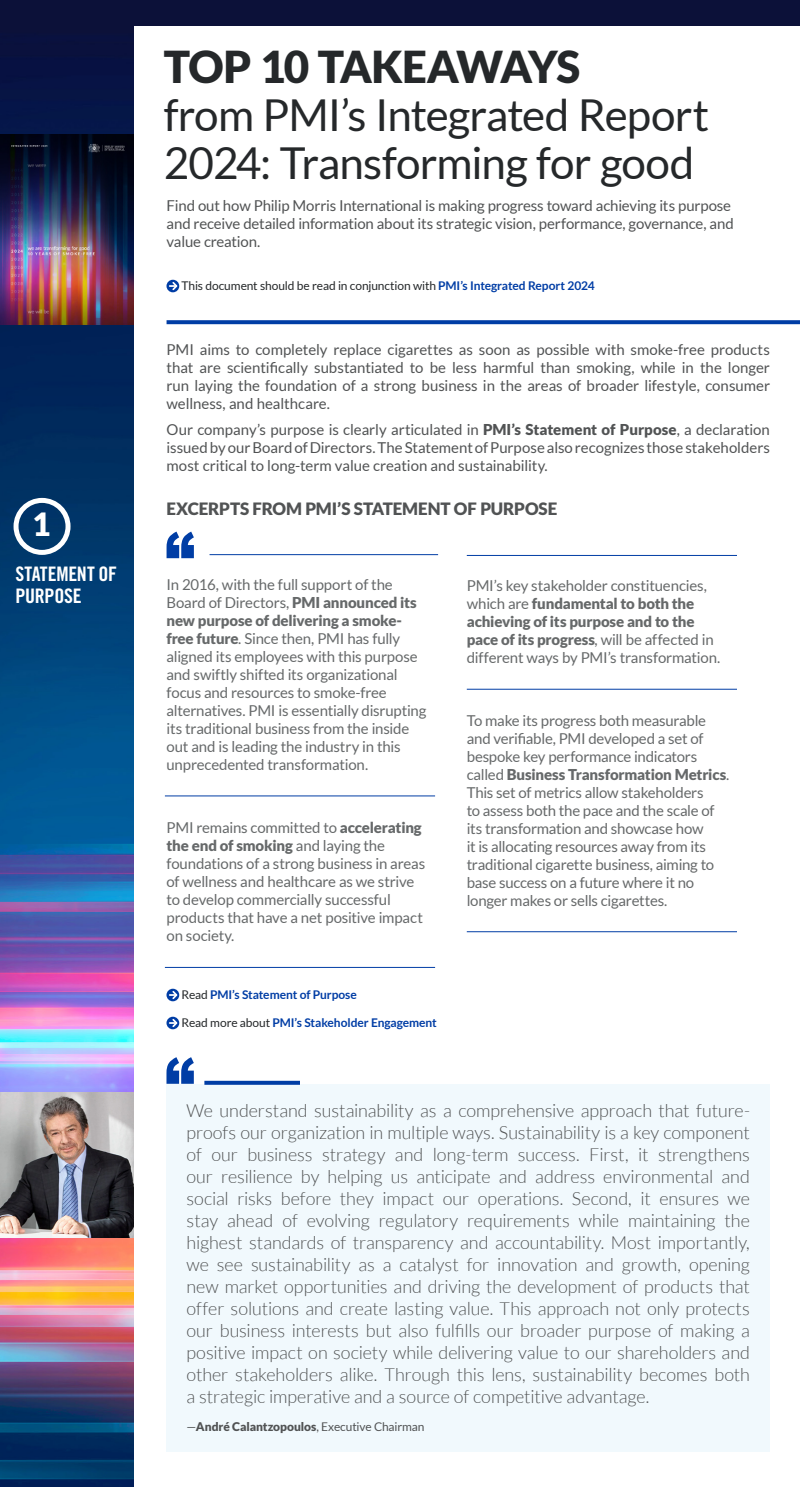
<style>
.page{position:relative;width:800px;height:1487px;background:#fff}
.page>*{position:absolute;margin:0;border:0;box-sizing:border-box;transform-origin:0 0}
.t1{font:44px/48px "Lato";letter-spacing:-.02em;color:#25282a}
.t2{font:900 44px "Lato";letter-spacing:-.035em;color:#25282a}
.t3{font:900 32px "Lato";color:#fff}
.t4{font:20px/22px "Trade Gothic LT Std Bd Cn 20";letter-spacing:-.01em;color:#fff}
.t5{font:300 18px/22px "Lato";letter-spacing:-.005em;color:#515354;text-align:justify}
.t6{font:900 17px "Lato";letter-spacing:-.005em;color:#515354}
.t7{font:15px/18px "Lato";letter-spacing:-.015em;color:#66696a}
.t8{font:15px/18px "Lato";letter-spacing:-.01em;color:#515354;text-align:justify}
.t9{font:12px "Lato";letter-spacing:-.01em;color:#25282a}
.t10{font:700 12px "Lato";letter-spacing:-.01em;color:#003da5}
.t11{font:12px "Lato";letter-spacing:-.015em;color:#515354}
.s1{font-weight:700;color:#003da5}
.s2{font-weight:900}
.s3{font-weight:400;color:#25282a}
</style>
<div class="page">
<img style="left:0;top:26px;width:134px;height:1461px">
<svg style="left:167px;top:320px;width:633px;height:4px;background:#0c46a9"></svg>
<img style="left:0;top:1092px;width:134px;height:146px">
<div style="left:166px;top:1084px;width:604px;height:367px;background:#f1f9fd"></div>
<svg style="left:204px;top:1081px;width:96px;height:4px"></svg>
<svg style="left:166px;top:1057px;width:28px;height:27px"></svg>
<svg style="left:166px;top:280px;width:13px;height:12px"></svg>
<svg style="left:170px;top:280px;width:9px;height:12px"></svg>
<svg style="left:166px;top:989px;width:13px;height:12px"></svg>
<svg style="left:170px;top:989px;width:9px;height:12px"></svg>
<svg style="left:166px;top:1017px;width:13px;height:12px"></svg>
<svg style="left:170px;top:1017px;width:9px;height:12px"></svg>
<hr style="left:210px;top:554px;width:228px;height:1px;background:#003da5">
<hr style="left:467px;top:555px;width:270px;height:1px;background:#003da5">
<hr style="left:467px;top:689px;width:270px;height:1px;background:#003da5">
<hr style="left:467px;top:931px;width:270px;height:1px;background:#003da5">
<hr style="left:165px;top:967px;width:270px;height:1px;background:#003da5">
<hr style="left:165px;top:796px;width:270px;height:1px;background:#003da5">
<svg style="left:167px;top:532px;width:27px;height:26px"></svg>
<img style="left:0;top:135px;width:133px;height:189px">
<div style="left:14px;top:498px;width:57px;height:57px;border:5px solid #fff;border-radius:50%"></div>
<div style="left:0;top:0;width:800px;height:26px;background:#0c1139"></div>
<h2 class="t3" style="left:32px;top:506px;width:20px">1</h2>
<h3 class="t4" style="left:16px;top:562px;width:103px">STATEMENT OF<br>PURPOSE</h3>
<h1 class="t2" style="left:164px;top:41px;width:418px">TOP 10 TAKEAWAYS</h1>
<h1 class="t1" style="left:164px;top:91px;width:547px">from PMI’s Integrated Report<br>2024: Transforming for good</h1>
<p class="t8" style="left:167px;top:196px;width:569px;text-align:left">Find out how Philip Morris International is making progress toward achieving its purpose and receive detailed information about its strategic vision, performance, governance, and value creation.</p>
<p class="t9" style="left:182px;top:279px;width:415px">This document should be read in conjunction with <span class="s1">PMI’s Integrated Report 2024</span></p>
<p class="t8" style="left:167px;top:341px;width:605px">PMI aims to completely replace cigarettes as soon as possible with smoke-free products that are scientifically substantiated to be less harmful than smoking, while in the longer run laying the foundation of a strong business in the areas of broader lifestyle, consumer wellness, and healthcare.</p>
<p class="t8" style="left:167px;top:421px;width:605px">Our company’s purpose is clearly articulated in <span class="s2">PMI’s Statement of Purpose</span>, a declaration issued by our Board of Directors. The Statement of Purpose also recognizes those stakeholders most critical to long-term value creation and sustainability.</p>
<p class="t6" style="left:167px;top:498px;width:392px">EXCERPTS FROM PMI’S STATEMENT OF PURPOSE</p>
<p class="t7" style="left:166px;top:576px;width:262px">In 2016, with the full support of the Board of Directors, <span class="s2">PMI announced its new purpose of delivering a smoke&shy;free future</span>. Since then, PMI has fully aligned its employees with this purpose and swiftly shifted its organizational focus and resources to smoke-free alternatives. PMI is essentially disrupting its traditional business from the inside out and is leading the industry in this unprecedented transformation.</p>
<p class="t7" style="left:166px;top:818px;width:260px">PMI remains committed to <span class="s2">accelerating the end of smoking</span> and laying the foundations of a strong business in areas of wellness and healthcare as we strive to develop commercially successful products that have a net positive impact on society.</p>
<p class="t10" style="left:182px;top:988px;width:177px"><span class="s3">Read</span> PMI’s Statement of Purpose</p>
<p class="t10" style="left:182px;top:1016px;width:257px"><span class="s3">Read more about</span> PMI’s Stakeholder Engagement</p>
<p class="t7" style="left:467px;top:577px;width:255px">PMI’s key stakeholder constituencies, which are <span class="s2">fundamental to both the achieving of its purpose and to the pace of its progress</span>, will be affected in different ways by PMI’s transformation.</p>
<p class="t7" style="left:467px;top:711px;width:264px">To make its progress both measurable and verifiable, PMI developed a set of bespoke key performance indicators called <span class="s2">Business Transformation Metrics</span>.<br>This set of metrics allow stakeholders<br>to assess both the pace and the scale of its transformation and showcase how<br>it is allocating resources away from its traditional cigarette business, aiming to base success on a future where it no longer makes or sells cigarettes.</p>
<p class="t5" style="left:186px;top:1100px;width:565px">We understand sustainability as a comprehensive approach that future&shy;proofs our organization in multiple ways. Sustainability is a key component of our business strategy and long-term success. First, it strengthens our resilience by helping us anticipate and address environmental and social risks before they impact our operations. Second, it ensures we stay ahead of evolving regulatory requirements while maintaining the highest standards of transparency and accountability. Most importantly, we see sustainability as a catalyst for innovation and growth, opening new market opportunities and driving the development of products that offer solutions and create lasting value. This approach not only protects our business interests but also fulfills our broader purpose of making a positive impact on society while delivering value to our shareholders and other stakeholders alike. Through this lens, sustainability becomes both a strategic imperative and a source of competitive advantage.</p>
<p class="t11" style="left:186px;top:1420px;width:239px">—<span class="s2">André Calantzopoulos</span>, Executive Chairman</p>
</div>
